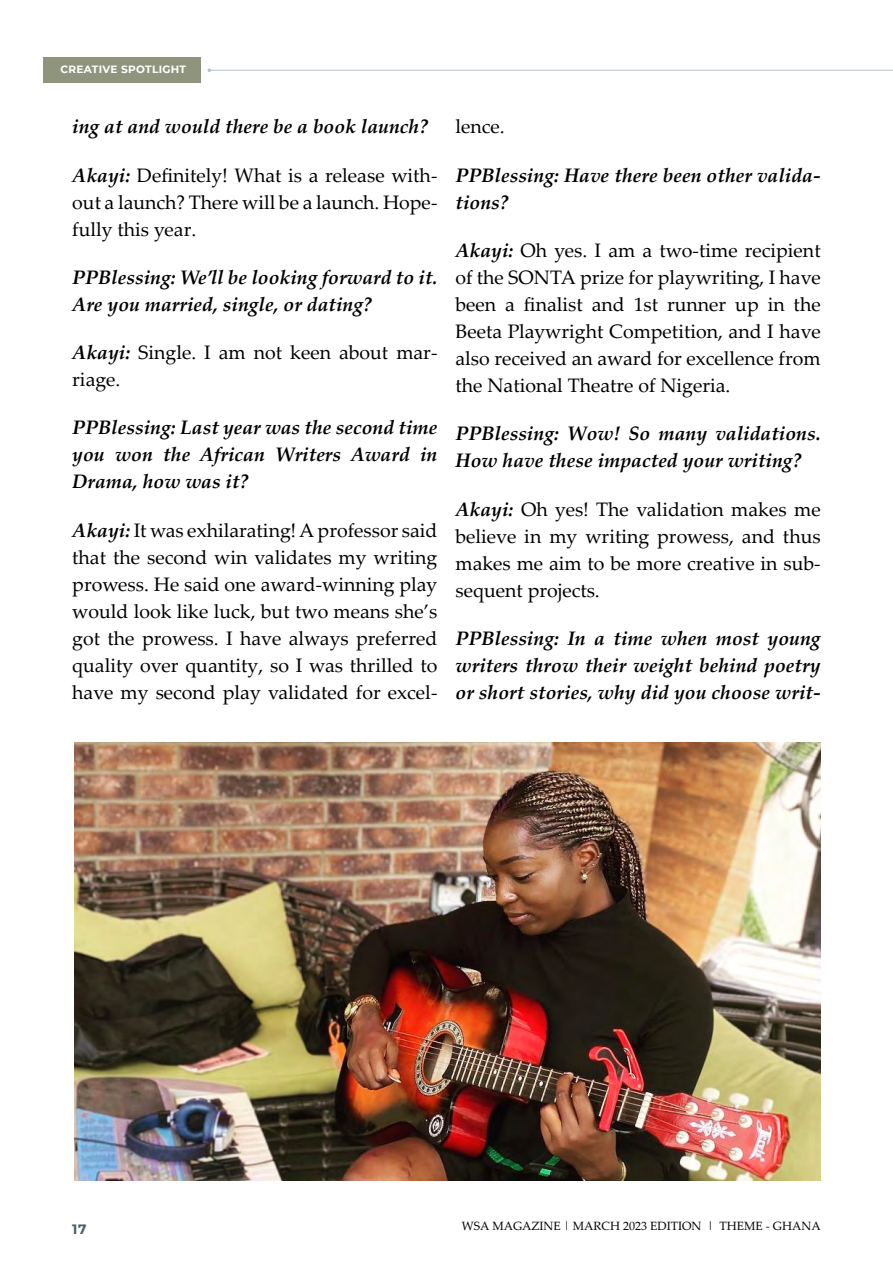
<style>
.page{position:relative;width:893px;height:1263px;background:#fff}
.page>*{position:absolute;margin:0;border:0;box-sizing:border-box;transform-origin:0 0}
.t1{font:19.5px/27px "Palatino Linotype";color:#000;text-align:justify}
.t2{font:italic 700 19.5px/27px "Palatino Linotype";color:#000}
.t3{font:700 13.5px "Montserrat";color:#495b65}
.t4{font:12px "Palatino Linotype";color:#000101}
.t5{font:700 10.5px "Montserrat";letter-spacing:.03em;color:#fff}
.s1{font-weight:700;font-style:italic}
</style>
<div class="page">
<hr style="left:209px;top:70px;width:684px;height:1px;background:#b6c2c9">
<div style="left:43px;top:57px;width:157px;height:26px;background:#8f957d"></div>
<img style="left:74px;top:742px;width:747px;height:439px">
<p class="t5" style="left:61px;top:62px;width:127px">CREATIVE SPOTLIGHT</p>
<p class="t2" style="left:72px;top:112px;width:357px">ing at and would there be a book launch?</p>
<p class="t1" style="left:72px;top:161px;width:367px"><span class="s1">Akayi:</span> Definitely! What is a release with&shy;out a launch? There will be a launch. Hope&shy;fully this year.</p>
<p class="t2" style="left:72px;top:263px;width:367px">PPBlessing: We’ll be looking forward to it.<br>Are you married, single, or dating?</p>
<p class="t1" style="left:72px;top:338px;width:367px"><span class="s1">Akayi:</span> Single. I am not keen about mar&shy;riage.</p>
<p class="t2" style="left:72px;top:414px;width:367px;text-align:justify">PPBlessing: Last year was the second time you won the African Writers Award in Drama, how was it?</p>
<p class="t1" style="left:72px;top:516px;width:367px"><span class="s1">Akayi:</span> It was exhilarating! A professor said that the second win validates my writing prowess. He said one award-winning play would look like luck, but two means she’s got the prowess. I have always preferred quality over quantity, so I was thrilled to have my second play validated for excel-</p>
<p class="t1" style="left:455px;top:113px;width:51px">lence.</p>
<p class="t2" style="left:455px;top:161px;width:367px">PPBlessing: Have there been other valida&shy;tions?</p>
<p class="t1" style="left:455px;top:236px;width:367px"><span class="s1">Akayi:</span> Oh yes. I am a two-time recipient of the SONTA prize for playwriting, I have been a finalist and 1st runner up in the Beeta Playwright Competition, and I have also received an award for excellence from the National Theatre of Nigeria.</p>
<p class="t2" style="left:455px;top:419px;width:367px">PPBlessing: Wow! So many validations.<br>How have these impacted your writing?</p>
<p class="t1" style="left:455px;top:495px;width:367px"><span class="s1">Akayi:</span> Oh yes! The validation makes me believe in my writing prowess, and thus makes me aim to be more creative in sub&shy;sequent projects.</p>
<p class="t2" style="left:455px;top:624px;width:367px;text-align:justify">PPBlessing: In a time when most young writers throw their weight behind poetry or short stories, why did you choose writ-</p>
<p class="t3" style="left:72px;top:1219px;width:16px">17</p>
<p class="t4" style="left:462px;top:1217px;width:360px">WSA MAGAZINE | MARCH 2023 EDITION | THEME - GHANA</p>
</div>
